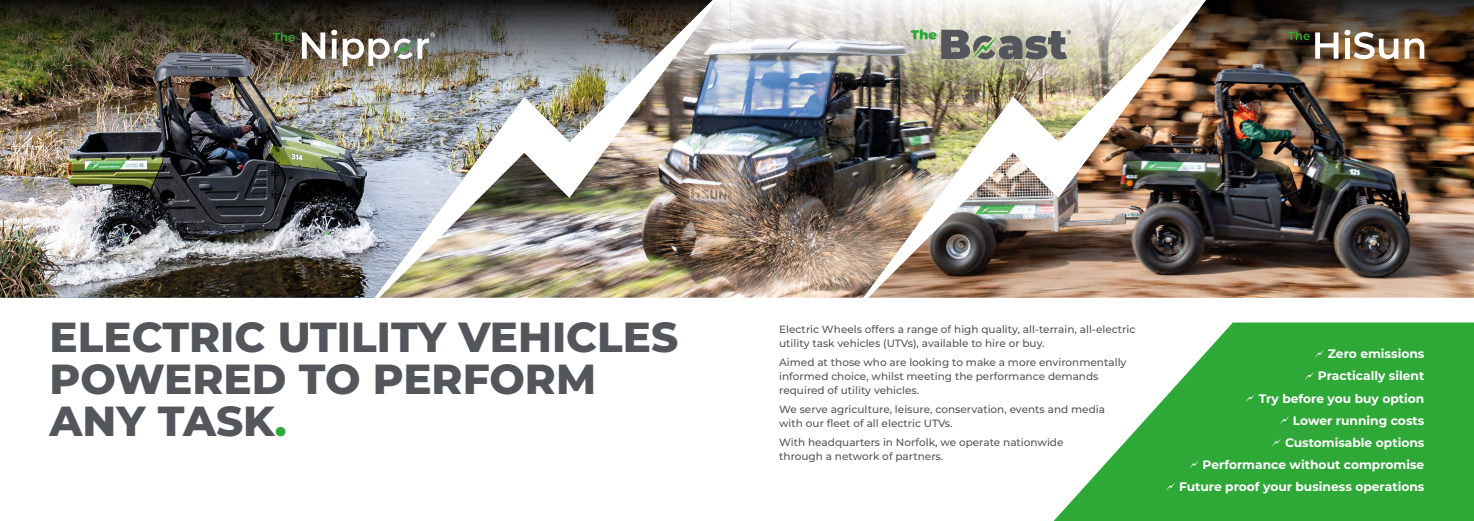
<style>
.page{position:relative;width:1474px;height:521px;background:#fff}
.page>*{position:absolute;margin:0;border:0;box-sizing:border-box;transform-origin:0 0}
.t1{font:800 42px/42px "Montserrat";color:#53565b}
.t2{font:700 12.25px/22.1px "Montserrat";color:#fff;text-align:right}
.t3{font:500 10.5px/14px "Montserrat";color:#53565b}
.s1{color:#2ea836}
</style>
<div class="page">
<img style="left:1208px;top:0;width:265px;height:298px">
<img style="left:730px;top:0;width:478px;height:298px">
<img style="left:850px;top:0;width:355px;height:298px">
<svg style="left:1053px;top:322px;width:420px;height:199px;fill:#2ea836"></svg>
<svg style="left:1314px;top:349px;width:10px;height:9px"></svg>
<svg style="left:1304px;top:371px;width:10px;height:9px"></svg>
<svg style="left:1245px;top:393px;width:10px;height:10px"></svg>
<svg style="left:1279px;top:416px;width:10px;height:9px"></svg>
<svg style="left:1271px;top:438px;width:10px;height:9px"></svg>
<svg style="left:1188px;top:460px;width:10px;height:9px"></svg>
<svg style="left:1165px;top:482px;width:10px;height:9px"></svg>
<svg style="left:910px;top:30px;width:161px;height:29px;background:#909588"></svg>
<img style="left:0;top:0;width:730px;height:298px">
<svg style="left:273px;top:32px;width:22px;height:9px"></svg>
<svg style="left:302px;top:32px;width:23px;height:27px"></svg>
<svg style="left:331px;top:30px;width:6px;height:29px"></svg>
<svg style="left:343px;top:33px;width:92px;height:33px"></svg>
<svg style="left:1287px;top:31px;width:22px;height:9px"></svg>
<svg style="left:1315px;top:32px;width:23px;height:27px"></svg>
<svg style="left:1344px;top:30px;width:54px;height:29px"></svg>
<svg style="left:1404px;top:38px;width:20px;height:21px"></svg>
<h1 class="t1" style="left:50px;top:314px;width:630px">ELECTRIC UTILITY VEHICLES<br>POWERED TO PERFORM<br>ANY TASK<span class="s1">.</span></h1>
<p class="t3" style="left:779px;top:321px;width:358px">Electric Wheels offers a range of high quality, all-terrain, all-electric utility task vehicles (UTVs), available to hire or buy.</p>
<p class="t3" style="left:779px;top:354px;width:349px">Aimed at those who are looking to make a more environmentally informed choice, whilst meeting the performance demands required of utility vehicles.</p>
<p class="t3" style="left:779px;top:401px;width:327px">We serve agriculture, leisure, conservation, events and media with our fleet of all electric UTVs.</p>
<p class="t3" style="left:779px;top:434px;width:286px">With headquarters in Norfolk, we operate nationwide through a network of partners.</p>
<p class="t2" style="left:1179px;top:342px;width:247px">Zero emissions<br>Practically silent<br>Try before you buy option<br>Lower running costs<br>Customisable options<br>Performance without compromise<br>Future proof your business operations</p>
</div>
